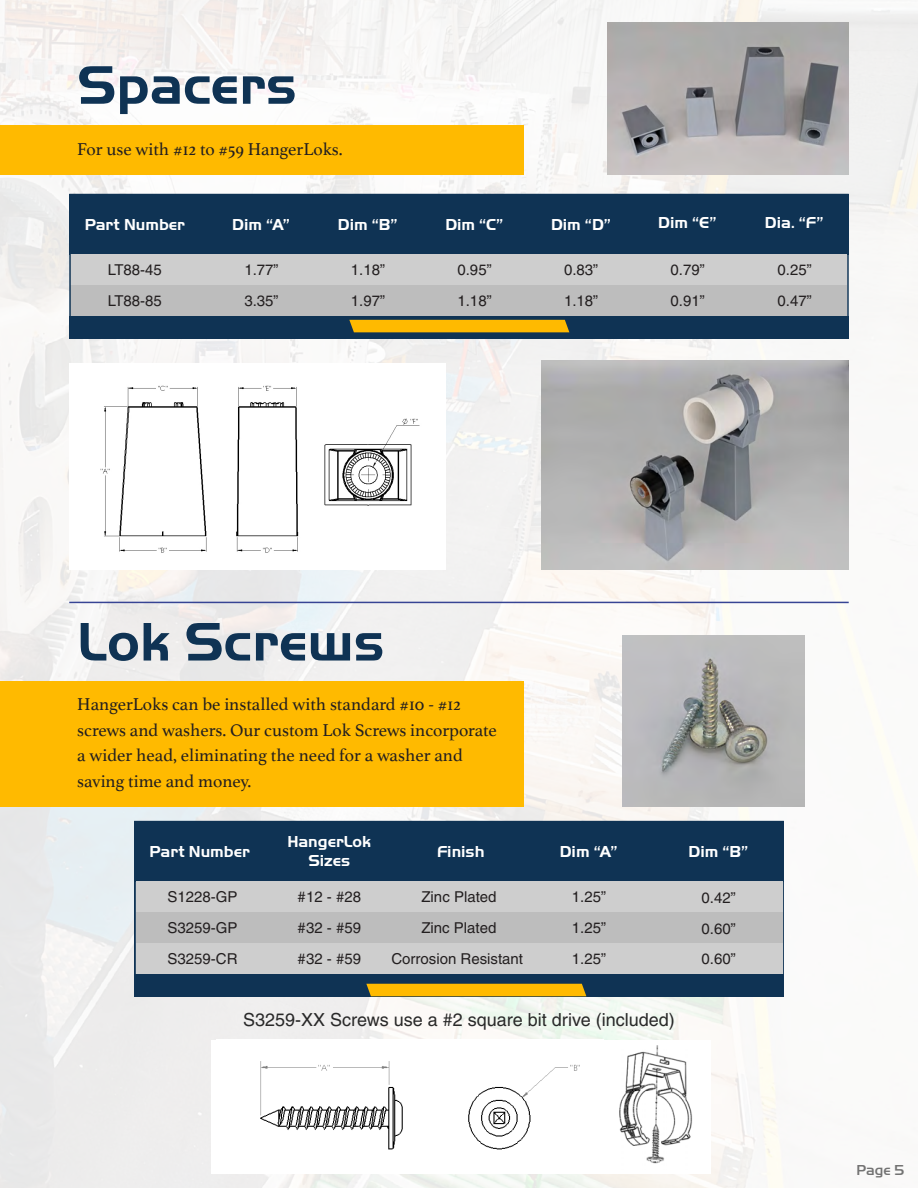
<style>
.page{position:relative;width:918px;height:1188px;background:#fff}
.page>*{position:absolute;margin:0;border:0;box-sizing:border-box;transform-origin:0 0}
.t1{font:700 56.25px "Handel Got D";color:#0f3354}
.t2{font:18px/25.5px "Athelas";color:#231f20}
.t3{font:18px "Helvetica CE";color:#292929}
.t4{font:700 16.5px/19.8px "Handel Got D";color:#fff;text-align:center}
.t5{font:15px/30.9px "Helvetica CE";color:#231f20}
.t6{font:500 15px "Handel Got D";color:#737373}
</style>
<div class="page">
<img style="left:0;top:0;width:918px;height:1188px">
<div style="left:211px;top:1040px;width:500px;height:134px;background:#fff"></div>
<div style="left:0;top:126px;width:523px;height:49px;background:#ffba00"></div>
<div style="left:0;top:682px;width:523px;height:125px;background:#ffba00"></div>
<div style="left:69px;top:194px;width:780px;height:60px;background:#0f3354"></div>
<div style="left:69px;top:316px;width:780px;height:22px;background:#0f3354"></div>
<div style="left:71px;top:254px;width:776px;height:31px;background:#cecece"></div>
<div style="left:71px;top:285px;width:776px;height:31px;background:#bdbdbd"></div>
<hr style="left:69px;top:602px;width:780px;height:1px;background:#374494">
<div style="left:0;top:681px;width:523px;height:49px;background:#ffba00"></div>
<div style="left:134px;top:821px;width:650px;height:60px;background:#0f3354"></div>
<div style="left:134px;top:974px;width:650px;height:22px;background:#0f3354"></div>
<div style="left:366px;top:984px;width:220px;height:12px;background:#ffba00"></div>
<div style="left:136px;top:881px;width:646px;height:31px;background:#cecece"></div>
<div style="left:136px;top:943px;width:646px;height:31px;background:#cecece"></div>
<div style="left:136px;top:912px;width:646px;height:31px;background:#bdbdbd"></div>
<img style="left:217px;top:1039px;width:386px;height:111px">
<img style="left:607px;top:23px;width:242px;height:151px">
<img style="left:541px;top:360px;width:308px;height:210px">
<img style="left:622px;top:635px;width:183px;height:172px">
<img style="left:619px;top:1046px;width:73px;height:118px">
<div style="left:349px;top:320px;width:220px;height:12px;background:#ffba00"></div>
<img style="left:69px;top:364px;width:376px;height:206px">
<h1 class="t1" style="left:77px;top:53px;width:221px">Spacers</h1>
<p class="t2" style="left:77px;top:136px;width:267px">For use with #12 to #59 HangerLoks.</p>
<p class="t4" style="left:232px;top:214px;width:59px">Dim “A”</p>
<p class="t4" style="left:338px;top:214px;width:61px">Dim “B”</p>
<p class="t4" style="left:765px;top:213px;width:60px">Dia. “F”</p>
<p class="t5" style="left:778px;top:255px;width:36px">0.25”<br>0.47”</p>
<p class="t4" style="left:85px;top:214px;width:102px">Part Number</p>
<p class="t4" style="left:445px;top:214px;width:59px">Dim “C”</p>
<p class="t4" style="left:551px;top:214px;width:61px">Dim “D”</p>
<p class="t4" style="left:658px;top:213px;width:60px">Dim “E”</p>
<p class="t5" style="left:108px;top:255px;width:56px">LT88-45</p>
<p class="t5" style="left:244px;top:255px;width:36px">1.77”</p>
<p class="t5" style="left:351px;top:255px;width:36px">1.18”</p>
<p class="t5" style="left:457px;top:255px;width:36px">0.95”</p>
<p class="t5" style="left:564px;top:255px;width:36px">0.83”</p>
<p class="t5" style="left:671px;top:255px;width:36px">0.79”</p>
<p class="t5" style="left:108px;top:286px;width:56px">LT88-85</p>
<p class="t5" style="left:244px;top:286px;width:36px">3.35”</p>
<p class="t5" style="left:351px;top:286px;width:36px">1.97”</p>
<p class="t5" style="left:457px;top:286px;width:36px">1.18”</p>
<p class="t5" style="left:564px;top:286px;width:36px">1.18”</p>
<p class="t5" style="left:671px;top:286px;width:36px">0.91”</p>
<h1 class="t1" style="left:77px;top:610px;width:309px">Lok Screws</h1>
<p class="t2" style="left:77px;top:691px;width:421px">HangerLoks can be installed with standard #10 - #12 screws and washers. Our custom Lok Screws incorporate a wider head, eliminating the need for a washer and saving time and money.</p>
<p class="t4" style="left:150px;top:841px;width:102px">Part Number</p>
<p class="t4" style="left:287px;top:831px;width:85px">HangerLok<br>Sizes</p>
<p class="t4" style="left:437px;top:841px;width:49px">Finish</p>
<p class="t4" style="left:560px;top:841px;width:59px">Dim “A”</p>
<p class="t4" style="left:689px;top:841px;width:61px">Dim “B”</p>
<p class="t5" style="left:168px;top:882px;width:72px">S1228-GP</p>
<p class="t5" style="left:298px;top:882px;width:65px">#12 - #28</p>
<p class="t5" style="left:422px;top:882px;width:77px">Zinc Plated</p>
<p class="t5" style="left:572px;top:882px;width:36px">1.25”</p>
<p class="t5" style="left:702px;top:882px;width:36px">0.42”</p>
<p class="t5" style="left:572px;top:913px;width:36px">1.25”</p>
<p class="t5" style="left:702px;top:913px;width:36px">0.60”</p>
<p class="t5" style="left:572px;top:944px;width:36px">1.25”</p>
<p class="t5" style="left:702px;top:944px;width:36px">0.60”</p>
<p class="t5" style="left:391px;top:911px;width:133px;line-height:31.8px;text-align:center">Zinc Plated<br>Corrosion Resistant</p>
<p class="t5" style="left:168px;top:913px;width:72px">S3259-GP<br>S3259-CR</p>
<p class="t5" style="left:298px;top:913px;width:65px">#32 - #59 #32 - #59</p>
<p class="t3" style="left:243px;top:1009px;width:433px">S3259-XX Screws use a #2 square bit drive (included)</p>
<p class="t6" style="left:857px;top:1161px;width:49px">Page 5</p>
</div>
